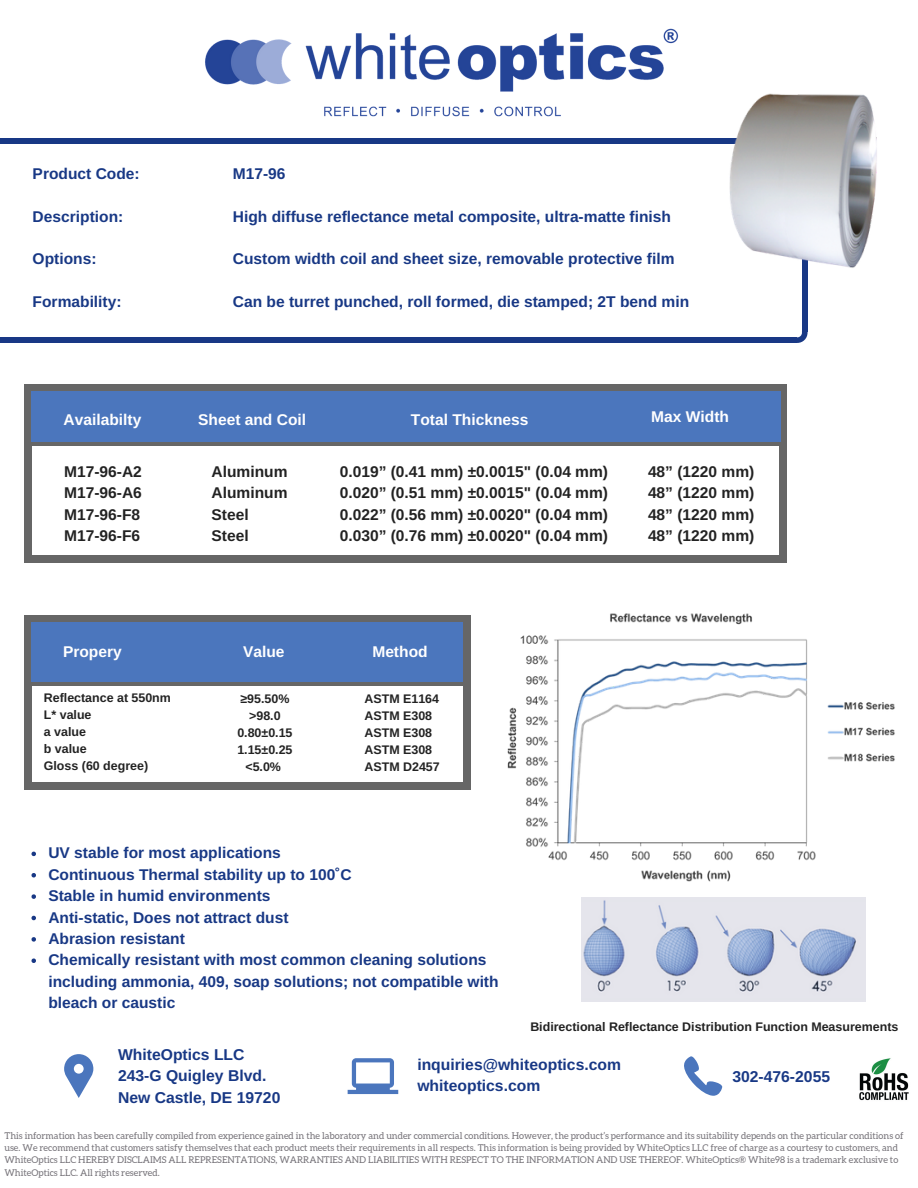
<style>
.page{position:relative;width:918px;height:1188px;background:#fff}
.page>*{position:absolute;margin:0;border:0;box-sizing:border-box;transform-origin:0 0}
.t1{font:700 15.75px/21.3px "Arimo";color:#183885}
.t2{font:700 15.6px/21.3px "Arimo";color:#183885}
.t3{font:700 15.6px/21.3px "Arimo";color:#222;text-align:justify}
.t4{font:700 15.6px "Arimo";color:#fff}
.t5{font:700 12.45px/16.8px "Arimo";color:#222}
.t6{font:9.3px/12.3px "Aleo";color:#757278}
.s1{font-family:"Liberation Sans"}
</style>
<div class="page">
<svg style="left:64px;top:1054px;width:29px;height:44px"></svg>
<svg style="left:684px;top:1056px;width:38px;height:40px"></svg>
<svg style="left:348px;top:1058px;width:50px;height:36px"></svg>
<img style="left:859px;top:1058px;width:50px;height:43px">
<div style="left:0;top:139px;width:796px;height:5px;background:#183885"></div>
<div style="left:802px;top:150px;width:6px;height:182px;background:#183885"></div>
<svg style="left:796px;top:332px;width:12px;height:11px"></svg>
<div style="left:0;top:337px;width:796px;height:6px;background:#183885"></div>
<img style="left:154px;top:28px;width:557px;height:111px">
<div style="left:779px;top:555px;width:8px;height:8px;background:#666"></div>
<div style="left:24px;top:392px;width:8px;height:164px;background:#666"></div>
<div style="left:24px;top:555px;width:8px;height:8px;background:#666"></div>
<div style="left:779px;top:392px;width:8px;height:164px;background:#666"></div>
<div style="left:32px;top:555px;width:748px;height:8px;background:#666"></div>
<div style="left:779px;top:384px;width:8px;height:8px;background:#666"></div>
<div style="left:24px;top:384px;width:8px;height:8px;background:#666"></div>
<div style="left:32px;top:384px;width:748px;height:8px;background:#666"></div>
<div style="left:32px;top:392px;width:749px;height:50px;background:#4b76bd"></div>
<div style="left:24px;top:622px;width:8px;height:161px;background:#666"></div>
<div style="left:24px;top:783px;width:8px;height:7px;background:#666"></div>
<div style="left:32px;top:783px;width:431px;height:7px;background:#666"></div>
<div style="left:24px;top:615px;width:8px;height:8px;background:#666"></div>
<div style="left:32px;top:615px;width:431px;height:8px;background:#666"></div>
<div style="left:32px;top:622px;width:431px;height:61px;background:#4b76bd"></div>
<img style="left:711px;top:93px;width:166px;height:175px">
<img style="left:453px;top:613px;width:442px;height:308px">
<svg style="left:32px;top:852px;width:4px;height:4px"></svg>
<svg style="left:32px;top:873px;width:4px;height:5px"></svg>
<svg style="left:32px;top:894px;width:4px;height:5px"></svg>
<svg style="left:32px;top:916px;width:4px;height:4px"></svg>
<svg style="left:32px;top:937px;width:4px;height:5px"></svg>
<svg style="left:32px;top:958px;width:4px;height:5px"></svg>
<hr style="left:27px;top:442px;width:22px;height:4px;background:#666">
<hr style="left:761px;top:442px;width:22px;height:4px;background:#666">
<hr style="left:48px;top:442px;width:153px;height:4px;background:#666">
<hr style="left:200px;top:442px;width:153px;height:4px;background:#666">
<hr style="left:352px;top:442px;width:153px;height:4px;background:#666">
<hr style="left:504px;top:442px;width:153px;height:4px;background:#666">
<hr style="left:657px;top:442px;width:105px;height:4px;background:#666">
<hr style="left:26px;top:682px;width:22px;height:4px;background:#666">
<hr style="left:447px;top:682px;width:22px;height:4px;background:#666">
<hr style="left:47px;top:682px;width:152px;height:4px;background:#666">
<hr style="left:199px;top:682px;width:153px;height:4px;background:#666">
<hr style="left:351px;top:682px;width:97px;height:4px;background:#666">
<img style="left:582px;top:898px;width:283px;height:103px">
<h2 class="t2" style="left:33px;top:163px;width:109px">Product Code:</h2>
<h2 class="t2" style="left:33px;top:206px;width:92px">Description:</h2>
<h2 class="t2" style="left:33px;top:248px;width:65px">Options:</h2>
<h2 class="t2" style="left:33px;top:291px;width:91px">Formability:</h2>
<h2 class="t2" style="left:233px;top:163px;width:54px">M17-96</h2>
<h2 class="t2" style="left:233px;top:206px;width:440px">High diffuse reflectance metal composite, ultra-matte finish</h2>
<h2 class="t2" style="left:233px;top:248px;width:443px">Custom width coil and sheet size, removable protective film</h2>
<h2 class="t2" style="left:233px;top:291px;width:458px">Can be turret punched, roll formed, die stamped; 2T bend min</h2>
<h2 class="t4" style="left:64px;top:411px;width:79px">Availabilty</h2>
<h2 class="t4" style="left:198px;top:411px;width:110px">Sheet and Coil</h2>
<h2 class="t4" style="left:411px;top:411px;width:119px">Total Thickness</h2>
<h2 class="t4" style="left:651px;top:408px;width:79px">Max Width</h2>
<h2 class="t3" style="left:64px;top:461px;width:79px">M17-96-A2<br>M17-96-A6<br>M17-96-F8<br>M17-96-F6</h2>
<h2 class="t3" style="left:212px;top:461px;width:78px;text-align:left">Aluminum<br>Aluminum<br>Steel<br>Steel</h2>
<h2 class="t3" style="left:340px;top:461px;width:270px">0.019” (0.41 mm) ±0.0015" (0.04 mm)<br>0.020” (0.51 mm) ±0.0015" (0.04 mm)<br>0.022” (0.56 mm) ±0.0020" (0.04 mm)<br>0.030” (0.76 mm) ±0.0020" (0.04 mm)</h2>
<h2 class="t3" style="left:648px;top:461px;width:108px">48” (1220 mm)<br>48” (1220 mm)<br>48” (1220 mm)<br>48” (1220 mm)</h2>
<h2 class="t4" style="left:63px;top:643px;width:60px">Propery</h2>
<h2 class="t4" style="left:243px;top:643px;width:43px">Value</h2>
<h2 class="t4" style="left:372px;top:643px;width:57px">Method</h2>
<h3 class="t5" style="left:44px;top:689px;width:129px">Reflectance at 550nm<br>L* value<br>a value<br>b value<br>Gloss (60 degree)</h3>
<h3 class="t5" style="left:237px;top:690px;width:57px;text-align:center"><span class="s1">≥</span>95.50% &gt;98.0<br>0.80±0.15<br>1.15±0.25 &lt;5.0%</h3>
<h3 class="t5" style="left:364px;top:690px;width:77px">ASTM E1164<br>ASTM E308<br>ASTM E308<br>ASTM E308<br>ASTM D2457</h3>
<p class="t2" style="left:48px;top:842px;width:452px">UV stable for most applications<br>Continuous Thermal stability up to 100˚C<br>Stable in humid environments<br>Anti-static, Does not attract dust<br>Abrasion resistant<br>Chemically resistant with most common cleaning solutions including ammonia, 409, soap solutions; not compatible with bleach or caustic</p>
<h3 class="t5" style="left:530px;top:1018px;width:370px">Bidirectional Reflectance Distribution Function Measurements</h3>
<h1 class="t1" style="left:118px;top:1044px;width:164px">WhiteOptics LLC<br>243-G Quigley Blvd.<br>New Castle, DE 19720</h1>
<h1 class="t1" style="left:417px;top:1054px;width:205px">inquiries@whiteoptics.com whiteoptics.com</h1>
<h1 class="t1" style="left:732px;top:1066px;width:99px">302-476-2055</h1>
<p class="t6" style="left:4px;top:1129px;width:901px">This information has been carefully compiled from experience gained in the laboratory and under commercial conditions. However, the product’s performance and its suitability depends on the particular conditions of use. We recommend that customers satisfy themselves that each product meets their requirements in all respects. This information is being provided by WhiteOptics LLC free of charge as a courtesy to customers, and WhiteOptics LLC HEREBY DISCLAIMS ALL REPRESENTATIONS, WARRANTIES AND LIABILITIES WITH RESPECT TO THE INFORMATION AND USE THEREOF. WhiteOptics® White98 is a trademark exclusive to WhiteOptics LLC. All rights reserved.</p>
</div>
